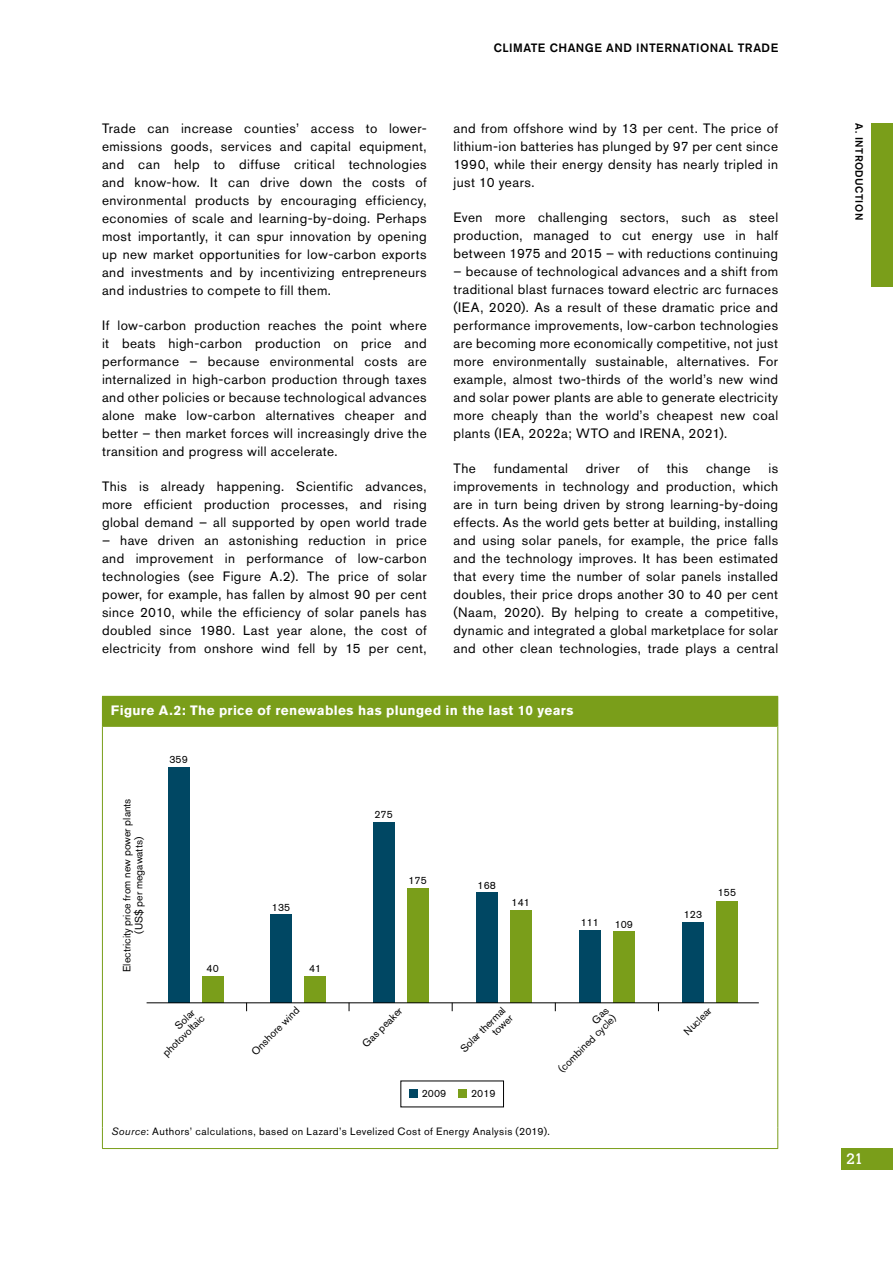
<style>
.page{position:relative;width:893px;height:1263px;background:#fff}
.page>*{position:absolute;margin:0;border:0;box-sizing:border-box;transform-origin:0 0}
.t1{font:15px "Calvert MT Std";color:#fff}
.t2{font:13.5px/18px "Akzidenz Grotesk BE";letter-spacing:.03em;color:#000;text-align:justify}
.t3{font:700 13.5px "Akzidenz Grotesk BE";letter-spacing:.03em;color:#fff}
.t4{font:500 12px "Akzidenz Grotesk BE";letter-spacing:.04em;color:#000}
.t5{font:10.5px/10.5px "Akzidenz Grotesk BE";color:#000;text-align:right}
.t6{font:10.5px "Akzidenz Grotesk BE";letter-spacing:.04em;color:#000}
.t7{font:500 10.5px "Akzidenz Grotesk BE";letter-spacing:.04em;color:#000}
.s1{font-style:italic}
</style>
<div class="page">
<div style="left:842px;top:1148px;width:51px;height:21px;background:#7a9e1a"></div>
<div style="left:872px;top:123px;width:21px;height:164px;background:#7a9e1a"></div>
<div style="left:102px;top:696px;width:676px;height:30px;background:#7a9e1a"></div>
<hr style="left:102px;top:726px;width:1px;height:401px;background:#7a9e1a">
<hr style="left:103px;top:725px;width:674px;height:2px;background:#7a9e1a">
<hr style="left:777px;top:726px;width:1px;height:401px;background:#7a9e1a">
<svg style="left:102px;top:1127px;width:1px;height:21px"></svg>
<svg style="left:777px;top:1127px;width:1px;height:21px"></svg>
<hr style="left:102px;top:1148px;width:676px;height:1px;background:#7a9e1a">
<div style="left:202px;top:977px;width:21px;height:26px;background:#7a9e1a"></div>
<div style="left:168px;top:768px;width:21px;height:235px;background:#004763"></div>
<div style="left:271px;top:914px;width:21px;height:89px;background:#004763"></div>
<div style="left:305px;top:976px;width:21px;height:27px;background:#7a9e1a"></div>
<div style="left:407px;top:888px;width:21px;height:115px;background:#7a9e1a"></div>
<div style="left:373px;top:823px;width:21px;height:180px;background:#004763"></div>
<div style="left:510px;top:910px;width:21px;height:93px;background:#7a9e1a"></div>
<div style="left:476px;top:893px;width:21px;height:110px;background:#004763"></div>
<div style="left:613px;top:931px;width:21px;height:72px;background:#7a9e1a"></div>
<div style="left:579px;top:930px;width:21px;height:73px;background:#004763"></div>
<div style="left:716px;top:901px;width:21px;height:102px;background:#7a9e1a"></div>
<div style="left:682px;top:922px;width:21px;height:81px;background:#004763"></div>
<hr style="left:147px;top:1002px;width:612px;height:1px;background:#000">
<div style="left:409px;top:1089px;width:9px;height:9px;background:#004763"></div>
<div style="left:458px;top:1089px;width:9px;height:9px;background:#7a9e1a"></div>
<p class="t4" style="left:494px;top:40px;width:286px">CLIMATE CHANGE AND INTERNATIONAL TRADE</p>
<p class="t2" style="left:102px;top:120px;width:326px">Trade can increase counties’ access to lower&shy;emissions goods, services and capital equipment, and can help to diffuse critical technologies and know-how. It can drive down the costs of environmental products by encouraging efficiency, economies of scale and learning-by-doing. Perhaps most importantly, it can spur innovation by opening up new market opportunities for low-carbon exports and investments and by incentivizing entrepreneurs and industries to compete to fill them.</p>
<p class="t2" style="left:102px;top:317px;width:326px">If low-carbon production reaches the point where it beats high-carbon production on price and performance – because environmental costs are internalized in high-carbon production through taxes and other policies or because technological advances alone make low-carbon alternatives cheaper and better – then market forces will increasingly drive the transition and progress will accelerate.</p>
<p class="t2" style="left:102px;top:478px;width:326px">This is already happening. Scientific advances, more efficient production processes, and rising global demand – all supported by open world trade</p>
<p class="t2" style="left:102px;top:532px;width:326px">– have driven an astonishing reduction in price and improvement in performance of low-carbon technologies (see Figure A.2). The price of solar power, for example, has fallen by almost 90 per cent since 2010, while the efficiency of solar panels has doubled since 1980. Last year alone, the cost of electricity from onshore wind fell by 15 per cent,</p>
<p class="t2" style="left:453px;top:120px;width:326px">and from offshore wind by 13 per cent. The price of lithium-ion batteries has plunged by 97 per cent since 1990, while their energy density has nearly tripled in just 10 years.</p>
<p class="t2" style="left:453px;top:209px;width:326px">Even more challenging sectors, such as steel production, managed to cut energy use in half between 1975 and 2015 – with reductions continuing</p>
<p class="t2" style="left:453px;top:262px;width:326px">– because of technological advances and a shift from traditional blast furnaces toward electric arc furnaces (IEA, 2020). As a result of these dramatic price and performance improvements, low-carbon technologies are becoming more economically competitive, not just more environmentally sustainable, alternatives. For example, almost two-thirds of the world’s new wind and solar power plants are able to generate electricity more cheaply than the world’s cheapest new coal plants (IEA, 2022a; WTO and IRENA, 2021).</p>
<p class="t2" style="left:453px;top:459px;width:24px">The</p>
<p class="t2" style="left:494px;top:459px;width:76px">fundamental</p>
<p class="t2" style="left:586px;top:459px;width:35px">driver</p>
<p class="t2" style="left:637px;top:459px;width:13px">of</p>
<p class="t2" style="left:667px;top:459px;width:23px">this</p>
<p class="t2" style="left:706px;top:459px;width:46px">change</p>
<p class="t2" style="left:453px;top:459px;width:326px;text-indent:315px">is improvements in technology and production, which are in turn being driven by strong learning-by-doing effects. As the world gets better at building, installing and using solar panels, for example, the price falls and the technology improves. It has been estimated that every time the number of solar panels installed doubles, their price drops another 30 to 40 per cent (Naam, 2020). By helping to create a competitive, dynamic and integrated a global marketplace for solar and other clean technologies, trade plays a central</p>
<p class="t3" style="left:111px;top:702px;width:464px">Figure A.2: The price of renewables has plunged in the last 10 years</p>
<p class="t5" style="left:121px;top:972px;width:175px;line-height:12px;text-align:center;rotate:-90deg">Electricity price from new power plants (US$ per megawatts)</p>
<p class="t5" style="left:170px;top:754px;width:20px">359</p>
<p class="t5" style="left:207px;top:963px;width:14px">40</p>
<p class="t5" style="left:272px;top:901px;width:20px">135</p>
<p class="t5" style="left:309px;top:963px;width:14px">41</p>
<p class="t5" style="left:374px;top:809px;width:20px">275</p>
<p class="t5" style="left:408px;top:875px;width:20px">175</p>
<p class="t5" style="left:478px;top:879px;width:20px">168</p>
<p class="t5" style="left:512px;top:897px;width:20px">141</p>
<p class="t5" style="left:581px;top:917px;width:20px">111</p>
<p class="t5" style="left:615px;top:919px;width:20px">109</p>
<p class="t5" style="left:684px;top:909px;width:20px">123</p>
<p class="t5" style="left:718px;top:887px;width:20px">155</p>
<p class="t5" style="left:153px;top:1043px;width:56px;rotate:-45deg">Solar photovoltaic</p>
<p class="t5" style="left:249px;top:1049px;width:65px;rotate:-45deg">Onshore wind</p>
<p class="t5" style="left:360px;top:1041px;width:53px;rotate:-45deg">Gas peaker</p>
<p class="t5" style="left:458px;top:1047px;width:61px;rotate:-45deg">Solar thermal tower</p>
<p class="t5" style="left:549px;top:1059px;width:78px;rotate:-45deg">Gas<br>(combined cycle)</p>
<p class="t5" style="left:682px;top:1029px;width:36px;rotate:-45deg">Nuclear</p>
<p class="t5" style="left:422px;top:1088px;width:26px">2009</p>
<p class="t5" style="left:471px;top:1088px;width:26px">2019</p>
<p class="t6" style="left:111px;top:1125px;width:440px"><span class="s1">Source</span>: Authors’ calculations, based on Lazard’s Levelized Cost of Energy Analysis (2019).</p>
<p class="t7" style="left:865px;top:123px;width:98px;rotate:90deg">A. INTRODUCTION</p>
<p class="t1" style="left:846px;top:1150px;width:19px">21</p>
</div>
